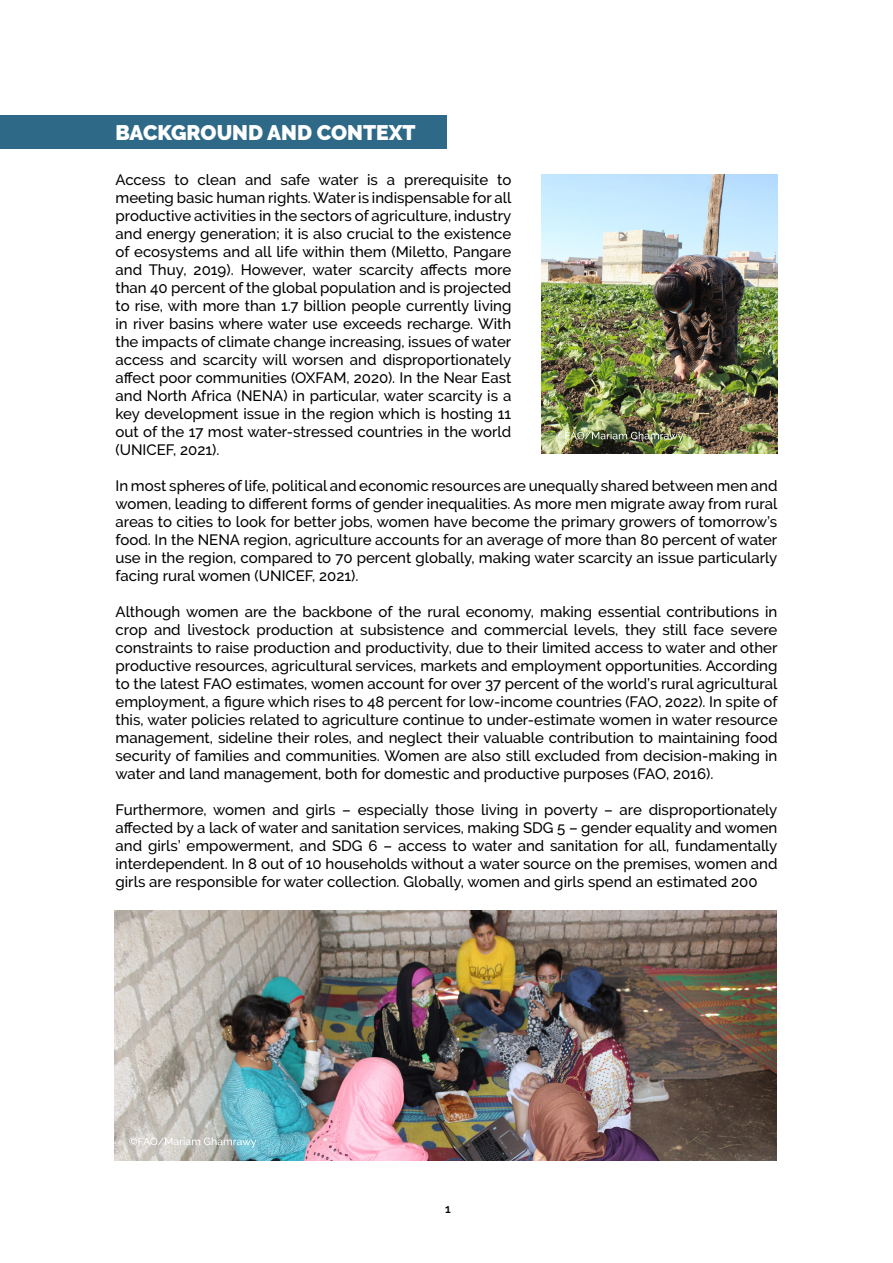
<style>
.page{position:relative;width:893px;height:1263px;background:#fff}
.page>*{position:absolute;margin:0;border:0;box-sizing:border-box;transform-origin:0 0}
.t1{font:900 21px "Raleway";color:#fff}
.t2{font:500 15px/18px "Raleway";color:#000;text-align:justify}
.t3{font:600 12px "Raleway";color:#000}
</style>
<div class="page">
<div style="left:0;top:116px;width:446px;height:33px;background:#2e6987"></div>
<img style="left:541px;top:175px;width:236px;height:278px">
<img style="left:115px;top:910px;width:662px;height:250px">
<svg style="left:556px;top:432px;width:127px;height:10px"></svg>
<svg style="left:129px;top:1137px;width:127px;height:10px"></svg>
<h1 class="t1" style="left:116px;top:121px;width:302px">BACKGROUND AND CONTEXT</h1>
<p class="t2" style="left:116px;top:170px;width:397px">Access to clean and safe water is a prerequisite to meeting basic human rights. Water is indispensable for all productive activities in the sectors of agriculture, industry and energy generation; it is also crucial to the existence of ecosystems and all life within them (Miletto, Pangare and Thuy, 2019). However, water scarcity affects more than 40 percent of the global population and is projected to rise, with more than 1.7 billion people currently living in river basins where water use exceeds recharge. With the impacts of climate change increasing, issues of water access and scarcity will worsen and disproportionately affect poor communities (OXFAM, 2020). In the Near East and North Africa (NENA) in particular, water scarcity is a key development issue in the region which is hosting 11 out of the 17 most water-stressed countries in the world (UNICEF, 2021).</p>
<p class="t2" style="left:116px;top:476px;width:663px">In most spheres of life, political and economic resources are unequally shared between men and women, leading to different forms of gender inequalities. As more men migrate away from rural areas to cities to look for better jobs, women have become the primary growers of tomorrow’s food. In the NENA region, agriculture accounts for an average of more than 80 percent of water use in the region, compared to 70 percent globally, making water scarcity an issue particularly facing rural women (UNICEF, 2021).</p>
<p class="t2" style="left:116px;top:602px;width:663px">Although women are the backbone of the rural economy, making essential contributions in crop and livestock production at subsistence and commercial levels, they still face severe constraints to raise production and productivity, due to their limited access to water and other productive resources, agricultural services, markets and employment opportunities. According to the latest FAO estimates, women account for over 37 percent of the world’s rural agricultural employment, a figure which rises to 48 percent for low-income countries (FAO, 2022). In spite of this, water policies related to agriculture continue to under-estimate women in water resource management, sideline their roles, and neglect their valuable contribution to maintaining food security of families and communities. Women are also still excluded from decision-making in water and land management, both for domestic and productive purposes (FAO, 2016).</p>
<p class="t2" style="left:116px;top:800px;width:663px">Furthermore, women and girls – especially those living in poverty – are disproportionately affected by a lack of water and sanitation services, making SDG 5 – gender equality and women and girls’ empowerment, and SDG 6 – access to water and sanitation for all, fundamentally interdependent. In 8 out of 10 households without a water source on the premises, women and girls are responsible for water collection. Globally, women and girls spend an estimated 200</p>
<p class="t3" style="left:445px;top:1202px;width:7px">1</p>
</div>
